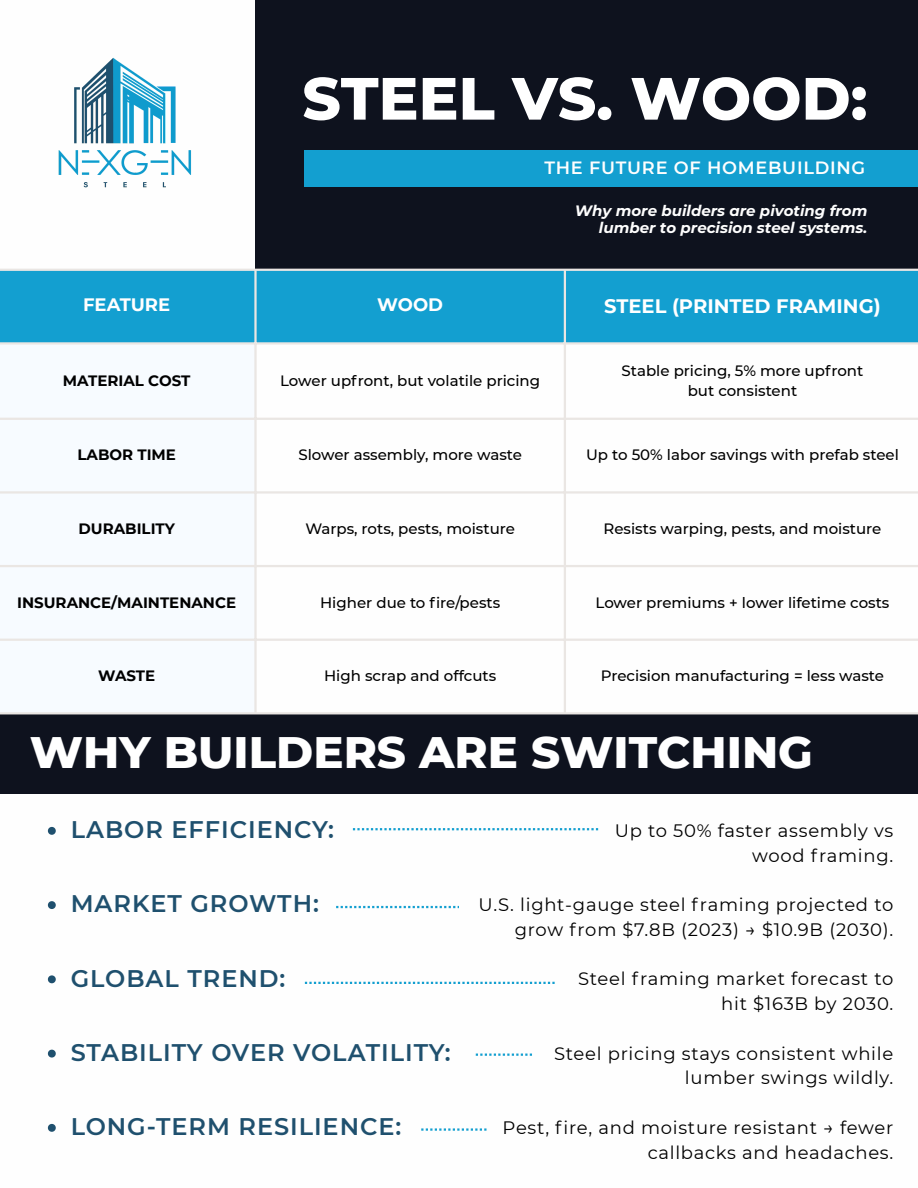
<style>
.page{position:relative;width:918px;height:1188px;background:#fff}
.page>*{position:absolute;margin:0;border:0;box-sizing:border-box;transform-origin:0 0}
.t1{font:800 59.55px "Montserrat";color:#fff}
.t2{font:800 45px "Montserrat";color:#fff}
.t3{font:600 24px "Montserrat";letter-spacing:.04em;color:#1f506e}
.t4{font:700 19.5px "Montserrat";color:#fff}
.t5{font:18px/24.8px "Montserrat";letter-spacing:.04em;color:#000;text-align:right}
.t6{font:700 18px "Montserrat";color:#fff}
.t7{font:600 17.7px "Montserrat";letter-spacing:.04em;color:#fefefe}
.t8{font:500 15px "Montserrat";color:#000}
.t9{font:italic 700 15px/16.8px "Montserrat";color:#fefefe;text-align:right}
.t10{font:700 15px "Montserrat";color:#000}
</style>
<div class="page">
<div style="left:256px;top:0;width:662px;height:269px;background:#0e121e"></div>
<div style="left:0;top:714px;width:918px;height:80px;background:#0e121e"></div>
<img style="left:58px;top:57px;width:134px;height:131px">
<div style="left:305px;top:151px;width:613px;height:36px;background:#139fd0"></div>
<div style="left:1px;top:271px;width:916px;height:71px;background:#139fd0"></div>
<svg style="left:1px;top:417px;width:253px;height:222px"></svg>
<hr style="left:0;top:271px;width:1px;height:441px;background:#eae6e3">
<hr style="left:254px;top:271px;width:3px;height:441px;background:#eae6e3">
<hr style="left:564px;top:271px;width:2px;height:441px;background:#eae6e3">
<hr style="left:917px;top:271px;width:1px;height:441px;background:#eae6e3">
<hr style="left:0;top:269px;width:918px;height:2px;background:#eae6e3">
<hr style="left:0;top:342px;width:918px;height:3px;background:#eae6e3">
<hr style="left:0;top:418px;width:918px;height:2px;background:#eae6e3">
<hr style="left:0;top:491px;width:918px;height:3px;background:#eae6e3">
<hr style="left:0;top:565px;width:918px;height:2px;background:#eae6e3">
<hr style="left:0;top:639px;width:918px;height:2px;background:#eae6e3">
<hr style="left:0;top:712px;width:918px;height:2px;background:#eae6e3">
<svg style="left:48px;top:827px;width:8px;height:8px"></svg>
<svg style="left:48px;top:901px;width:8px;height:8px"></svg>
<svg style="left:48px;top:975px;width:8px;height:8px"></svg>
<svg style="left:48px;top:1050px;width:8px;height:8px"></svg>
<svg style="left:48px;top:1124px;width:8px;height:8px"></svg>
<svg style="left:353px;top:828px;width:245px;height:2px"></svg>
<svg style="left:336px;top:906px;width:123px;height:2px"></svg>
<svg style="left:305px;top:982px;width:250px;height:2px"></svg>
<svg style="left:476px;top:1054px;width:56px;height:2px"></svg>
<svg style="left:421px;top:1128px;width:66px;height:3px"></svg>
<p class="t1" style="left:302px;top:62px;width:567px">STEEL VS. WOOD:</p>
<h1 class="t7" style="left:545px;top:157px;width:322px">THE FUTURE OF HOMEBUILDING</h1>
<p class="t9" style="left:575px;top:202px;width:294px">Why more builders are pivoting from lumber to precision steel systems.</p>
<h4 class="t6" style="left:83px;top:294px;width:89px">FEATURE</h4>
<p class="t6" style="left:377px;top:294px;width:67px">WOOD</p>
<p class="t4" style="left:604px;top:294px;width:278px">STEEL (PRINTED FRAMING)</p>
<p class="t10" style="left:63px;top:372px;width:129px">MATERIAL COST</p>
<p class="t8" style="left:280px;top:372px;width:262px">Lower upfront, but volatile pricing</p>
<p class="t8" style="left:622px;top:362px;width:243px">Stable pricing, 5% more upfront</p>
<p class="t8" style="left:688px;top:382px;width:111px">but consistent</p>
<p class="t10" style="left:77px;top:446px;width:100px">LABOR TIME</p>
<p class="t8" style="left:298px;top:446px;width:225px">Slower assembly, more waste</p>
<p class="t8" style="left:586px;top:446px;width:314px">Up to 50% labor savings with prefab steel</p>
<p class="t10" style="left:79px;top:520px;width:98px">DURABILITY</p>
<p class="t8" style="left:305px;top:520px;width:211px">Warps, rots, pests, moisture</p>
<p class="t8" style="left:604px;top:520px;width:279px">Resists warping, pests, and moisture</p>
<p class="t10" style="left:17px;top:593px;width:220px">INSURANCE/MAINTENANCE</p>
<p class="t8" style="left:320px;top:593px;width:182px">Higher due to fire/pests</p>
<p class="t8" style="left:596px;top:593px;width:295px">Lower premiums + lower lifetime costs</p>
<p class="t10" style="left:98px;top:667px;width:59px">WASTE</p>
<p class="t8" style="left:324px;top:667px;width:174px">High scrap and offcuts</p>
<p class="t8" style="left:601px;top:667px;width:285px">Precision manufacturing = less waste</p>
<h2 class="t2" style="left:30px;top:725px;width:785px">WHY BUILDERS ARE SWITCHING</h2>
<h3 class="t3" style="left:71px;top:815px;width:265px">LABOR EFFICIENCY:</h3>
<h3 class="t3" style="left:71px;top:889px;width:250px">MARKET GROWTH:</h3>
<h3 class="t3" style="left:71px;top:963px;width:216px">GLOBAL TREND:</h3>
<h3 class="t3" style="left:71px;top:1038px;width:382px">STABILITY OVER VOLATILITY:</h3>
<h3 class="t3" style="left:71px;top:1112px;width:332px">LONG-TERM RESILIENCE:</h3>
<p class="t5" style="left:615px;top:818px;width:280px">Up to 50% faster assembly vs wood framing.</p>
<p class="t5" style="left:479px;top:892px;width:416px">U.S. light-gauge steel framing projected to grow from $7.8B (2023) → $10.9B (2030).</p>
<p class="t5" style="left:578px;top:967px;width:317px">Steel framing market forecast to hit $163B by 2030.</p>
<p class="t5" style="left:554px;top:1041px;width:341px">Steel pricing stays consistent while lumber swings wildly.</p>
<p class="t5" style="left:503px;top:1115px;width:392px">Pest, fire, and moisture resistant → fewer callbacks and headaches.</p>
</div>
